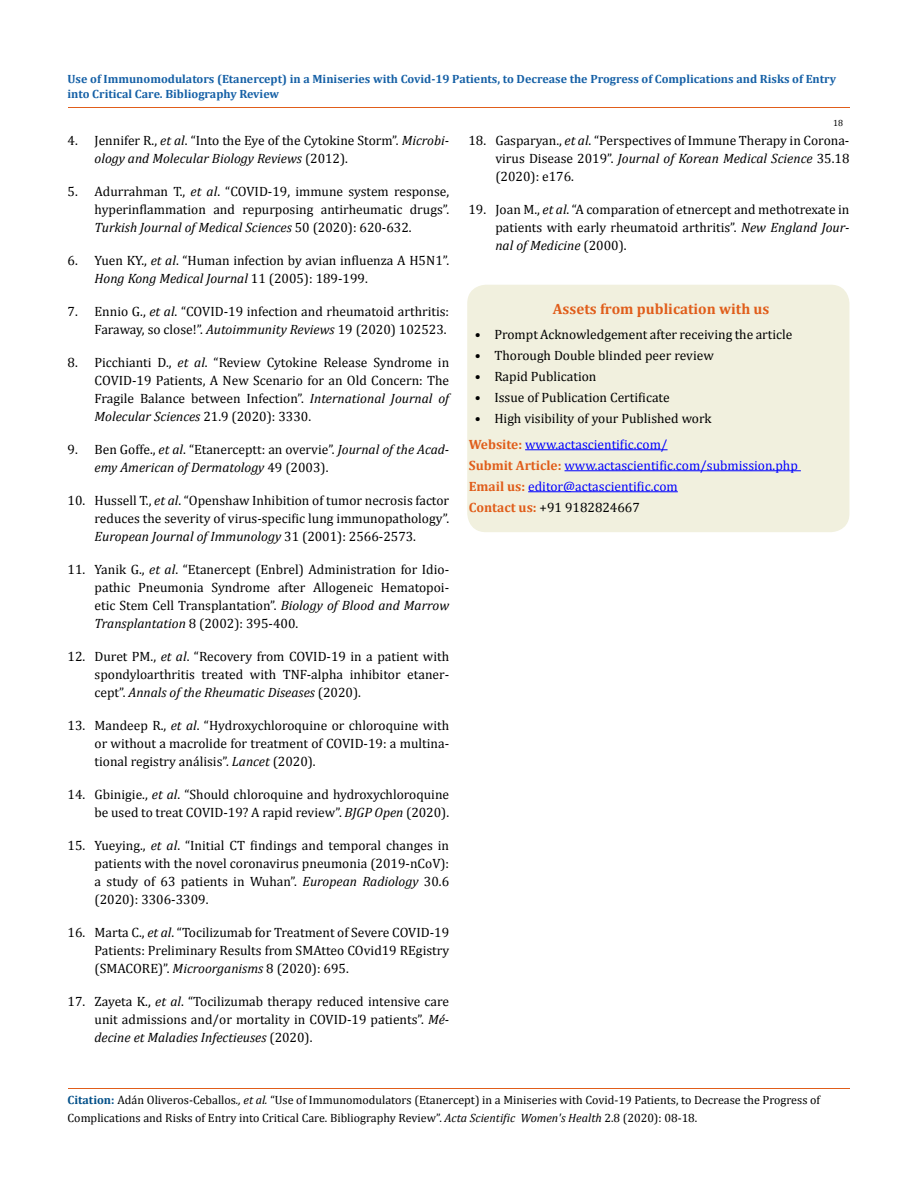
<style>
.page{position:relative;width:917px;height:1188px;background:#fff}
.page>*{position:absolute;margin:0;border:0;box-sizing:border-box;transform-origin:0 0}
.t1{font:700 15px "Cambria";color:#e05d1a}
.t2{font:13.5px/18px "Cambria";color:#000;text-align:justify}
.t3{font:13.5px/21px "Cambria";color:#00f}
.t4{font:12px/18px "Cambria";color:#000}
.t5{font:700 12px/15px "Cambria";color:#1560a6}
.t6{font:9px "Cambria";color:#000}
.s1{font-style:italic}
.s2{font-weight:700;color:#e05d1a}
.s3{color:#000}
.s4{font-weight:700;color:#035089}
</style>
<div class="page">
<div style="left:468px;top:285px;width:380px;height:246px;background:#f1f0de;border-radius:18px"></div>
<div style="left:467px;top:285px;width:382px;height:247px;border:2px solid #f1f0de;border-radius:18px"></div>
<hr style="left:525px;top:449px;width:142px;height:1px;background:#00f">
<hr style="left:564px;top:470px;width:236px;height:1px;background:#00f">
<hr style="left:528px;top:491px;width:149px;height:1px;background:#00f">
<hr style="left:68px;top:108px;width:781px;height:1px;background:#e05d1a">
<hr style="left:68px;top:1088px;width:781px;height:1px;background:#e05d1a">
<p class="t5" style="left:68px;top:71px;width:770px">Use of Immunomodulators (Etanercept) in a Miniseries with Covid-19 Patients, to Decrease the Progress of Complications and Risks of Entry into Critical Care. Bibliography Review</p>
<p class="t2" style="left:94px;top:132px;width:356px;text-indent:-27px">4. Jennifer R., <span class="s1">et al</span>. “Into the Eye of the Cytokine Storm”. <span class="s1">Microbi&shy;ology and Molecular Biology Reviews</span> (2012).</p>
<p class="t2" style="left:94px;top:183px;width:356px;text-indent:-27px">5. Adurrahman T., <span class="s1">et al</span>. “COVID-19, immune system response, hyperinflammation and repurposing antirheumatic drugs”.<br><span class="s1">Turkish Journal of Medical Sciences</span> 50 (2020): 620-632.</p>
<p class="t2" style="left:94px;top:252px;width:356px;text-indent:-27px">6. Yuen KY., <span class="s1">et al</span>. “Human infection by avian influenza A H5N1”.<br><span class="s1">Hong Kong Medical Journal</span> 11 (2005): 189-199.</p>
<p class="t2" style="left:68px;top:303px;width:383px;text-align:right">7. Ennio G., <span class="s1">et al</span>. “COVID-19 infection and rheumatoid arthritis:<br>Faraway, so close!”. <span class="s1">Autoimmunity Reviews</span> 19 (2020) 102523.</p>
<p class="t2" style="left:94px;top:354px;width:356px;text-indent:-27px">8. Picchianti D., <span class="s1">et al</span>. “Review Cytokine Release Syndrome in COVID-19 Patients, A New Scenario for an Old Concern: The Fragile Balance between Infection”. <span class="s1">International Journal of Molecular Sciences</span> 21.9 (2020): 3330.</p>
<p class="t2" style="left:95px;top:441px;width:356px;text-indent:-27px">9. Ben Goffe., <span class="s1">et al</span>. “Etanerceptt: an overvie”. <span class="s1">Journal of the Acad&shy;emy American of Dermatology</span> 49 (2003).</p>
<p class="t2" style="left:95px;top:492px;width:356px;text-indent:-27px">10. Hussell T., <span class="s1">et al</span>. “Openshaw Inhibition of tumor necrosis factor reduces the severity of virus-specific lung immunopathology”.<br><span class="s1">European Journal of Immunology</span> 31 (2001): 2566-2573.</p>
<p class="t2" style="left:95px;top:561px;width:356px;text-indent:-27px">11. Yanik G., <span class="s1">et al</span>. “Etanercept (Enbrel) Administration for Idio&shy;pathic Pneumonia Syndrome after Allogeneic Hematopoi&shy;etic Stem Cell Transplantation”. <span class="s1">Biology of Blood and Marrow Transplantation</span> 8 (2002): 395-400.</p>
<p class="t2" style="left:95px;top:648px;width:356px;text-indent:-27px">12. Duret PM., <span class="s1">et al</span>. “Recovery from COVID-19 in a patient with spondyloarthritis treated with TNF-alpha inhibitor etaner&shy;cept”. <span class="s1">Annals of the Rheumatic Diseases</span> (2020).</p>
<p class="t2" style="left:95px;top:717px;width:356px;text-indent:-27px">13. Mandeep R., <span class="s1">et al</span>. “Hydroxychloroquine or chloroquine with or without a macrolide for treatment of COVID-19: a multina&shy;tional registry análisis”. <span class="s1">Lancet</span> (2020).</p>
<p class="t2" style="left:68px;top:786px;width:383px;text-align:right">14. Gbinigie., <span class="s1">et al</span>. “Should chloroquine and hydroxychloroquine be used to treat COVID-19? A rapid review”. <span class="s1">BJGP Open</span> (2020).</p>
<p class="t2" style="left:94px;top:837px;width:356px;text-indent:-27px">15. Yueying., <span class="s1">et al</span>. “Initial CT findings and temporal changes in patients with the novel coronavirus pneumonia (2019-nCoV): a study of 63 patients in Wuhan”. <span class="s1">European Radiology</span> 30.6 (2020): 3306-3309.</p>
<p class="t2" style="left:94px;top:924px;width:356px;text-indent:-27px">16. Marta C., <span class="s1">et al</span>. “Tocilizumab for Treatment of Severe COVID-19<br>Patients: Preliminary Results from SMAtteo COvid19 REgistry (SMACORE)”. <span class="s1">Microorganisms</span> 8 (2020): 695.</p>
<p class="t2" style="left:94px;top:993px;width:356px;text-indent:-27px">17. Zayeta K., <span class="s1">et al</span>. “Tocilizumab therapy reduced intensive care unit admissions and/or mortality in COVID-19 patients”. <span class="s1">Mé&shy;decine et Maladies Infectieuses</span> (2020).</p>
<p class="t6" style="left:833px;top:118px;width:11px">18</p>
<p class="t2" style="left:495px;top:132px;width:355px;text-indent:-27px">18. Gasparyan., <span class="s1">et al</span>. “Perspectives of Immune Therapy in Corona&shy;virus Disease 2019”. <span class="s1">Journal of Korean Medical Science</span> 35.18 (2020): e176.</p>
<p class="t2" style="left:495px;top:200px;width:355px;text-indent:-27px">19. Joan M., <span class="s1">et al</span>. “A comparation of etnercept and methotrexate in patients with early rheumatoid arthritis”. <span class="s1">New England Jour&shy;nal of Medicine</span> (2000).</p>
<p class="t1" style="left:553px;top:298px;width:218px">Assets from publication with us</p>
<p class="t2" style="left:475px;top:326px;width:319px">• Prompt Acknowledgement after receiving the article</p>
<p class="t2" style="left:475px;top:347px;width:240px">• Thorough Double blinded peer review</p>
<p class="t2" style="left:475px;top:368px;width:123px">• Rapid Publication</p>
<p class="t2" style="left:475px;top:389px;width:196px">• Issue of Publication Certificate</p>
<p class="t2" style="left:475px;top:410px;width:238px">• High visibility of your Published work</p>
<p class="t3" style="left:468px;top:434px;width:330px"><span class="s2">Website:</span> www.actascientific.com/<br><span class="s2">Submit Article:</span> www.actascientific.com/submission.php <span class="s2">Email us:</span> editor@actascientific.com<br><span class="s2">Contact us:</span> <span class="s3">+91 9182824667</span></p>
<p class="t4" style="left:68px;top:1090px;width:754px"><span class="s4">Citation:</span> Adán Oliveros-Ceballos<span class="s1">., et al.</span> “Use of Immunomodulators (Etanercept) in a Miniseries with Covid-19 Patients, to Decrease the Progress of<br>Complications and Risks of Entry into Critical Care. Bibliography Review”. <span class="s1">Acta Scientific Women's Health</span> 2.8 (2020): 08-18.</p>
</div>
